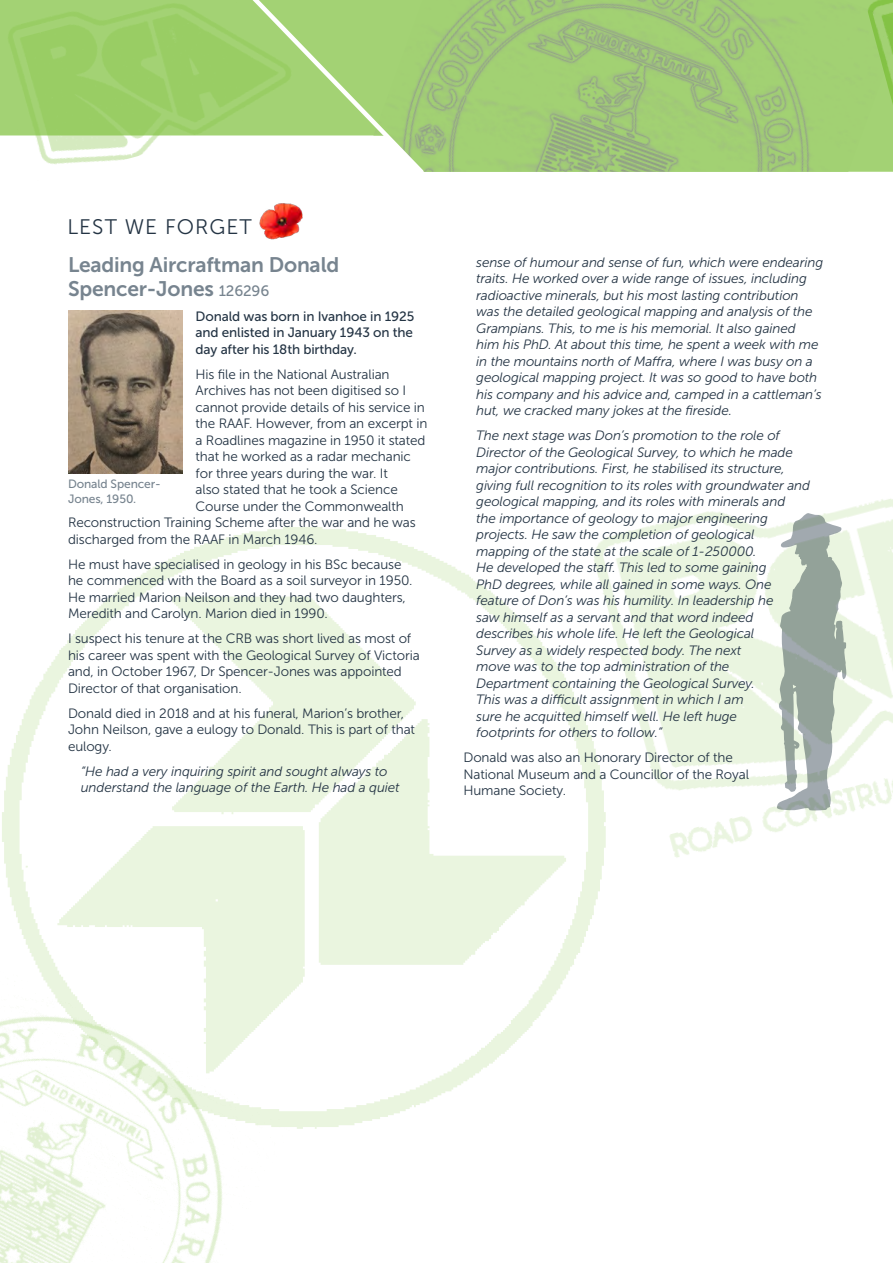
<style>
.page{position:relative;width:893px;height:1263px;background:#fff}
.page>*{position:absolute;margin:0;border:0;box-sizing:border-box;transform-origin:0 0}
.t1{font:21px/23.2px "Museo Sans 700";letter-spacing:-.01em;color:#77848f}
.t2{font:21px "Museo Sans 300";letter-spacing:.05em;color:#243444}
.t3{font:italic 13.5px/16.5px "Museo Sans 300";letter-spacing:-.01em;color:#243444}
.t4{font:13.5px/16.5px "Museo Sans 300";letter-spacing:-.01em;color:#243444}
.t5{font:13.5px/16.5px "Museo Sans 500";letter-spacing:-.01em;color:#243444;text-align:justify}
.t6{font:12px/15px "Museo Sans 500";letter-spacing:-.01em;color:#77848f}
.s1{font-family:"Museo Sans 500";font-size:15px}
</style>
<div class="page">
<svg style="left:0;top:0;width:229px;height:165px;background:#acd681"></svg>
<img style="left:428px;top:0;width:465px;height:172px">
<svg style="left:229px;top:0;width:199px;height:172px"></svg>
<img style="left:2px;top:527px;width:600px;height:602px">
<img style="left:0;top:948px;width:294px;height:315px">
<img style="left:545px;top:499px;width:348px;height:376px">
<img style="left:68px;top:311px;width:115px;height:163px">
<img style="left:259px;top:203px;width:44px;height:37px">
<svg style="left:777px;top:513px;width:69px;height:297px;background:#b6c1b8"></svg>
<h1 class="t2" style="left:67px;top:216px;width:186px">LEST WE FORGET</h1>
<h1 class="t1" style="left:68px;top:253px;width:273px">Leading Aircraftman Donald<br>Spencer-Jones <span class="s1">126296</span></h1>
<p class="t5" style="left:196px;top:308px;width:220px">Donald was born in Ivanhoe in 1925 and enlisted in January 1943 on the day after his 18th birthday.</p>
<p class="t4" style="left:196px;top:366px;width:195px">His file in the National Australian</p>
<p class="t4" style="left:196px;top:382px;width:212px">Archives has not been digitised so I</p>
<p class="t4" style="left:196px;top:399px;width:231px">cannot provide details of his service in</p>
<p class="t4" style="left:196px;top:415px;width:233px">the RAAF. However, from an excerpt in</p>
<p class="t4" style="left:196px;top:432px;width:231px">a Roadlines magazine in 1950 it stated</p>
<p class="t4" style="left:196px;top:448px;width:217px">that he worked as a radar mechanic</p>
<p class="t4" style="left:196px;top:465px;width:194px">for three years during the war. It</p>
<p class="t4" style="left:196px;top:481px;width:204px">also stated that he took a Science</p>
<p class="t4" style="left:196px;top:498px;width:210px">Course under the Commonwealth</p>
<p class="t4" style="left:68px;top:514px;width:349px">Reconstruction Training Scheme after the war and he was</p>
<p class="t4" style="left:68px;top:531px;width:251px">discharged from the RAAF in March 1946.</p>
<p class="t4" style="left:68px;top:556px;width:346px">He must have specialised in geology in his BSc because he commenced with the Board as a soil surveyor in 1950.<br>He married Marion Neilson and they had two daughters, Meredith and Carolyn. Marion died in 1990.</p>
<p class="t4" style="left:68px;top:630px;width:353px">I suspect his tenure at the CRB was short lived as most of his career was spent with the Geological Survey of Victoria and, in October 1967, Dr Spencer-Jones was appointed Director of that organisation.</p>
<p class="t4" style="left:68px;top:705px;width:349px">Donald died in 2018 and at his funeral, Marion’s brother,<br>John Neilson, gave a eulogy to Donald. This is part of that eulogy.</p>
<p class="t3" style="left:81px;top:763px;width:320px">“He had a very inquiring spirit and sought always to understand the language of the Earth. He had a quiet</p>
<p class="t6" style="left:68px;top:476px;width:94px">Donald Spencer-<br>Jones, 1950.</p>
<p class="t3" style="left:476px;top:254px;width:348px">sense of humour and sense of fun, which were endearing traits. He worked over a wide range of issues, including radioactive minerals, but his most lasting contribution was the detailed geological mapping and analysis of the Grampians. This, to me is his memorial. It also gained<br>him his PhD. At about this time, he spent a week with me in the mountains north of Maffra, where I was busy on a geological mapping project. It was so good to have both his company and his advice and, camped in a cattleman’s hut, we cracked many jokes at the fireside.</p>
<p class="t3" style="left:476px;top:427px;width:335px">The next stage was Don’s promotion to the role of Director of the Geological Survey, to which he made major contributions. First, he stabilised its structure, giving full recognition to its roles with groundwater and geological mapping, and its roles with minerals and<br>the importance of geology to major engineering projects. He saw the completion of geological mapping of the state at the scale of 1-250000.<br>He developed the staff. This led to some gaining<br>PhD degrees, while all gained in some ways. One feature of Don’s was his humility. In leadership he<br>saw himself as a servant and that word indeed describes his whole life. He left the Geological<br>Survey as a widely respected body. The next<br>move was to the top administration of the<br>Department containing the Geological Survey.<br>This was a difficult assignment in which I am<br>sure he acquitted himself well. He left huge<br>footprints for others to follow.”</p>
<p class="t4" style="left:463px;top:749px;width:287px">Donald was also an Honorary Director of the<br>National Museum and a Councillor of the Royal<br>Humane Society.</p>
</div>
